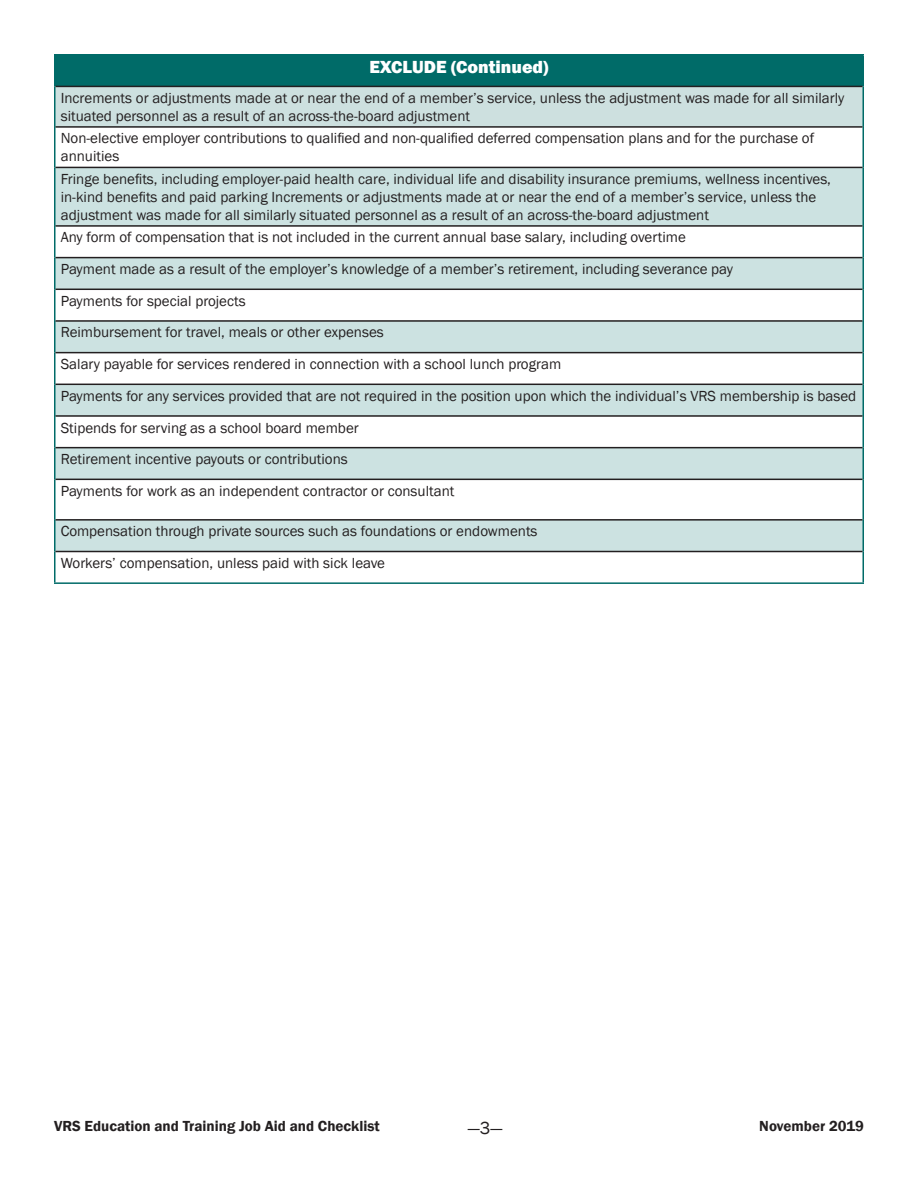
<style>
.page{position:relative;width:918px;height:1188px;background:#fff}
.page>*{position:absolute;margin:0;border:0;box-sizing:border-box;transform-origin:0 0}
.Subheading_2{font:800 18px "Franklin Gothic";color:#fff}
.t1{font:18px "Franklin Gothic";color:#231f20}
.Paragraph_Style_Bold{font:15px/18px "Franklin Gothic";color:#231f20}
.t2{font:600 15px "Franklin Gothic";color:#231f20}
</style>
<div class="page">
<div style="left:55px;top:55px;width:808px;height:31px;background:#006b68"></div>
<div style="left:55px;top:86px;width:808px;height:41px;background:#cde0df"></div>
<svg style="left:56px;top:168px;width:806px;height:383px;fill:#cce2e1"></svg>
<hr style="left:54px;top:54px;width:810px;height:2px;background:#006b68">
<hr style="left:54px;top:56px;width:2px;height:30px;background:#006b68">
<hr style="left:862px;top:56px;width:2px;height:30px;background:#006b68">
<hr style="left:54px;top:86px;width:2px;height:41px;background:#006b68">
<hr style="left:862px;top:86px;width:2px;height:41px;background:#006b68">
<hr style="left:54px;top:127px;width:2px;height:40px;background:#006b68">
<hr style="left:862px;top:127px;width:2px;height:40px;background:#006b68">
<hr style="left:54px;top:167px;width:2px;height:59px;background:#006b68">
<hr style="left:862px;top:167px;width:2px;height:59px;background:#006b68">
<hr style="left:54px;top:226px;width:2px;height:32px;background:#006b68">
<hr style="left:862px;top:226px;width:2px;height:32px;background:#006b68">
<hr style="left:54px;top:258px;width:2px;height:31px;background:#006b68">
<hr style="left:862px;top:258px;width:2px;height:31px;background:#006b68">
<hr style="left:54px;top:289px;width:2px;height:32px;background:#006b68">
<hr style="left:862px;top:289px;width:2px;height:32px;background:#006b68">
<hr style="left:54px;top:321px;width:2px;height:32px;background:#006b68">
<hr style="left:862px;top:321px;width:2px;height:32px;background:#006b68">
<hr style="left:54px;top:353px;width:2px;height:31px;background:#006b68">
<hr style="left:862px;top:353px;width:2px;height:31px;background:#006b68">
<hr style="left:54px;top:384px;width:2px;height:32px;background:#006b68">
<hr style="left:862px;top:384px;width:2px;height:32px;background:#006b68">
<hr style="left:54px;top:416px;width:2px;height:32px;background:#006b68">
<hr style="left:862px;top:416px;width:2px;height:32px;background:#006b68">
<hr style="left:54px;top:448px;width:2px;height:31px;background:#006b68">
<hr style="left:862px;top:448px;width:2px;height:31px;background:#006b68">
<hr style="left:54px;top:479px;width:2px;height:41px;background:#006b68">
<hr style="left:862px;top:479px;width:2px;height:41px;background:#006b68">
<hr style="left:54px;top:520px;width:2px;height:32px;background:#006b68">
<hr style="left:862px;top:520px;width:2px;height:32px;background:#006b68">
<hr style="left:54px;top:552px;width:2px;height:30px;background:#006b68">
<hr style="left:862px;top:552px;width:2px;height:30px;background:#006b68">
<hr style="left:54px;top:582px;width:810px;height:2px;background:#006b68">
<hr style="left:56px;top:86px;width:806px;height:1px;background:#231f20">
<hr style="left:56px;top:126px;width:806px;height:2px;background:#231f20">
<hr style="left:56px;top:167px;width:806px;height:1px;background:#231f20">
<hr style="left:56px;top:225px;width:806px;height:2px;background:#231f20">
<hr style="left:56px;top:257px;width:806px;height:1px;background:#231f20">
<hr style="left:56px;top:289px;width:806px;height:1px;background:#231f20">
<hr style="left:56px;top:320px;width:806px;height:2px;background:#231f20">
<hr style="left:56px;top:352px;width:806px;height:1px;background:#231f20">
<hr style="left:56px;top:384px;width:806px;height:1px;background:#231f20">
<hr style="left:56px;top:415px;width:806px;height:2px;background:#231f20">
<hr style="left:56px;top:447px;width:806px;height:1px;background:#231f20">
<hr style="left:56px;top:479px;width:806px;height:1px;background:#231f20">
<hr style="left:56px;top:519px;width:806px;height:2px;background:#231f20">
<hr style="left:56px;top:551px;width:806px;height:1px;background:#231f20">
<p class="Subheading_2" style="left:370px;top:56px;width:180px">EXCLUDE (Continued)</p>
<p class="Paragraph_Style_Bold" style="left:61px;top:89px;width:785px">Increments or adjustments made at or near the end of a member’s service, unless the adjustment was made for all similarly situated personnel as a result of an across-the-board adjustment</p>
<p class="Paragraph_Style_Bold" style="left:61px;top:130px;width:755px">Non-elective employer contributions to qualified and non-qualified deferred compensation plans and for the purchase of annuities</p>
<p class="Paragraph_Style_Bold" style="left:61px;top:170px;width:772px">Fringe benefits, including employer-paid health care, individual life and disability insurance premiums, wellness incentives, in-kind benefits and paid parking Increments or adjustments made at or near the end of a member’s service, unless the adjustment was made for all similarly situated personnel as a result of an across-the-board adjustment</p>
<p class="Paragraph_Style_Bold" style="left:61px;top:229px;width:627px">Any form of compensation that is not included in the current annual base salary, including overtime</p>
<p class="Paragraph_Style_Bold" style="left:61px;top:260px;width:674px">Payment made as a result of the employer’s knowledge of a member’s retirement, including severance pay</p>
<p class="Paragraph_Style_Bold" style="left:61px;top:292px;width:186px">Payments for special projects</p>
<p class="Paragraph_Style_Bold" style="left:61px;top:324px;width:325px">Reimbursement for travel, meals or other expenses</p>
<p class="Paragraph_Style_Bold" style="left:61px;top:355px;width:502px">Salary payable for services rendered in connection with a school lunch program</p>
<p class="Paragraph_Style_Bold" style="left:61px;top:387px;width:797px">Payments for any services provided that are not required in the position upon which the individual’s VRS membership is based</p>
<p class="Paragraph_Style_Bold" style="left:61px;top:419px;width:300px">Stipends for serving as a school board member</p>
<p class="Paragraph_Style_Bold" style="left:61px;top:451px;width:289px">Retirement incentive payouts or contributions</p>
<p class="Paragraph_Style_Bold" style="left:61px;top:482px;width:395px">Payments for work as an independent contractor or consultant</p>
<p class="Paragraph_Style_Bold" style="left:61px;top:523px;width:478px">Compensation through private sources such as foundations or endowments</p>
<p class="Paragraph_Style_Bold" style="left:61px;top:554px;width:326px">Workers’ compensation, unless paid with sick leave</p>
<p class="t2" style="left:54px;top:1117px;width:327px">VRS Education and Training Job Aid and Checklist</p>
<p class="t1" style="left:468px;top:1116px;width:36px">—3—</p>
<p class="t2" style="left:759px;top:1117px;width:106px">November 2019</p>
</div>
